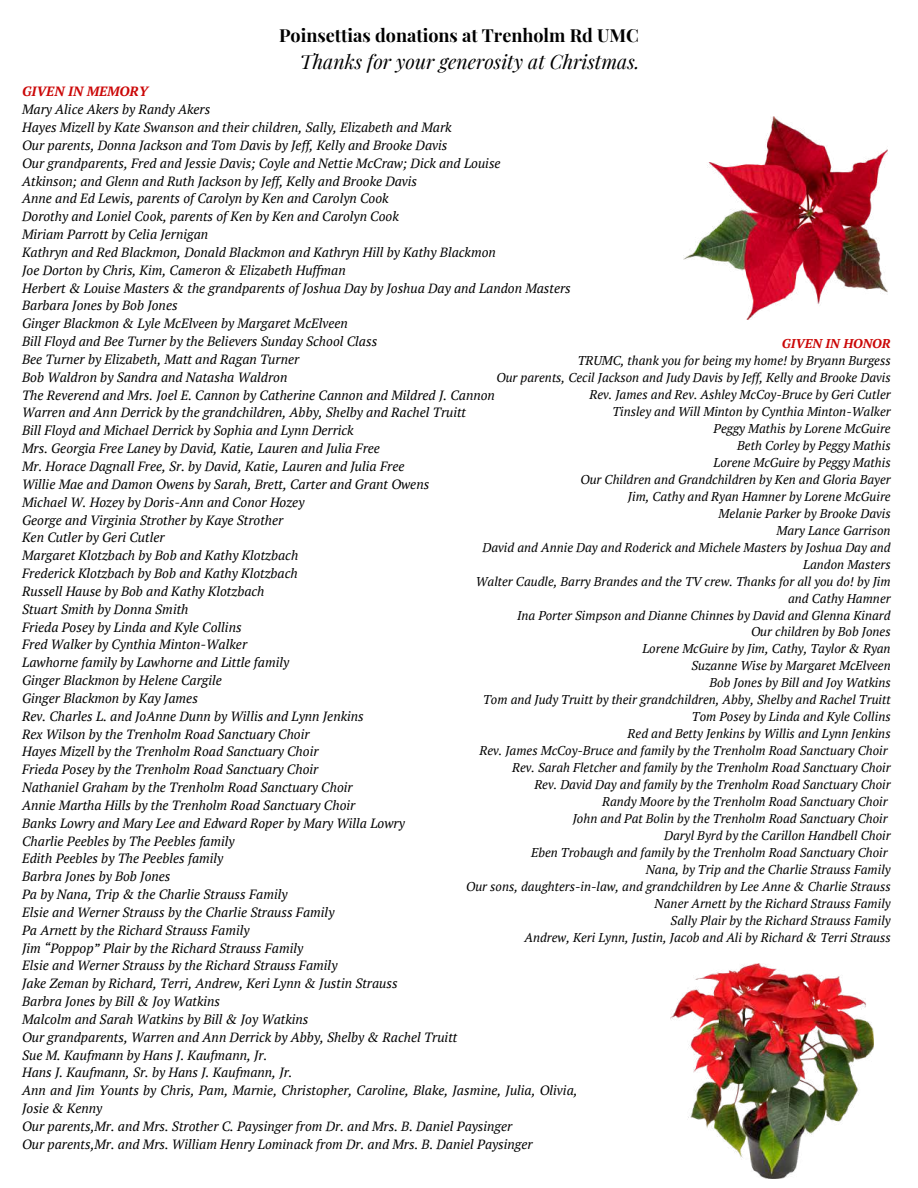
<style>
.page{position:relative;width:918px;height:1188px;background:#fff}
.page>*{position:absolute;margin:0;border:0;box-sizing:border-box;transform-origin:0 0}
.t1{font:italic 19.5px "Playfair Display";color:#000}
.t2{font:700 18px "Playfair Display";color:#000}
.t3{font:italic 13.35px/17.9px "PT Serif";color:#000}
.t4{font:italic 700 13.35px "PT Serif";color:#cb0606}
.t5{font:italic 12.75px/17px "PT Serif";color:#000;text-align:right}
.t6{font:italic 700 12.75px "PT Serif";color:#cb0606}
</style>
<div class="page">
<img style="left:684px;top:116px;width:203px;height:204px">
<img style="left:670px;top:964px;width:204px;height:215px">
<h2 class="t2" style="left:279px;top:22px;width:361px">Poinsettias donations at Trenholm Rd UMC</h2>
<h1 class="t1" style="left:300px;top:48px;width:341px">Thanks for your generosity at Christmas.</h1>
<p class="t4" style="left:22px;top:83px;width:128px">GIVEN IN MEMORY</p>
<p class="t3" style="left:22px;top:100px;width:557px">Mary Alice Akers by Randy Akers<br>Hayes Mizell by Kate Swanson and their children, Sally, Elizabeth and Mark<br>Our parents, Donna Jackson and Tom Davis by Jeff, Kelly and Brooke Davis<br>Our grandparents, Fred and Jessie Davis; Coyle and Nettie McCraw; Dick and Louise<br>Atkinson; and Glenn and Ruth Jackson by Jeff, Kelly and Brooke Davis<br>Anne and Ed Lewis, parents of Carolyn by Ken and Carolyn Cook<br>Dorothy and Loniel Cook, parents of Ken by Ken and Carolyn Cook<br>Miriam Parrott by Celia Jernigan<br>Kathryn and Red Blackmon, Donald Blackmon and Kathryn Hill by Kathy Blackmon<br>Joe Dorton by Chris, Kim, Cameron &amp; Elizabeth Huffman<br>Herbert &amp; Louise Masters &amp; the grandparents of Joshua Day by Joshua Day and Landon Masters Barbara Jones by Bob Jones<br>Ginger Blackmon &amp; Lyle McElveen by Margaret McElveen<br>Bill Floyd and Bee Turner by the Believers Sunday School Class<br>Bee Turner by Elizabeth, Matt and Ragan Turner<br>Bob Waldron by Sandra and Natasha Waldron<br>The Reverend and Mrs. Joel E. Cannon by Catherine Cannon and Mildred J. Cannon<br>Warren and Ann Derrick by the grandchildren, Abby, Shelby and Rachel Truitt<br>Bill Floyd and Michael Derrick by Sophia and Lynn Derrick<br>Mrs. Georgia Free Laney by David, Katie, Lauren and Julia Free<br>Mr. Horace Dagnall Free, Sr. by David, Katie, Lauren and Julia Free<br>Willie Mae and Damon Owens by Sarah, Brett, Carter and Grant Owens<br>Michael W. Hozey by Doris-Ann and Conor Hozey<br>George and Virginia Strother by Kaye Strother<br>Ken Cutler by Geri Cutler<br>Margaret Klotzbach by Bob and Kathy Klotzbach<br>Frederick Klotzbach by Bob and Kathy Klotzbach<br>Russell Hause by Bob and Kathy Klotzbach<br>Stuart Smith by Donna Smith<br>Frieda Posey by Linda and Kyle Collins<br>Fred Walker by Cynthia Minton-Walker<br>Lawhorne family by Lawhorne and Little family<br>Ginger Blackmon by Helene Cargile<br>Ginger Blackmon by Kay James<br>Rev. Charles L. and JoAnne Dunn by Willis and Lynn Jenkins<br>Rex Wilson by the Trenholm Road Sanctuary Choir<br>Hayes Mizell by the Trenholm Road Sanctuary Choir<br>Frieda Posey by the Trenholm Road Sanctuary Choir<br>Nathaniel Graham by the Trenholm Road Sanctuary Choir<br>Annie Martha Hills by the Trenholm Road Sanctuary Choir<br>Banks Lowry and Mary Lee and Edward Roper by Mary Willa Lowry<br>Charlie Peebles by The Peebles family<br>Edith Peebles by The Peebles family<br>Barbra Jones by Bob Jones<br>Pa by Nana, Trip &amp; the Charlie Strauss Family<br>Elsie and Werner Strauss by the Charlie Strauss Family<br>Pa Arnett by the Richard Strauss Family<br>Jim “Poppop” Plair by the Richard Strauss Family<br>Elsie and Werner Strauss by the Richard Strauss Family<br>Jake Zeman by Richard, Terri, Andrew, Keri Lynn &amp; Justin Strauss<br>Barbra Jones by Bill &amp; Joy Watkins<br>Malcolm and Sarah Watkins by Bill &amp; Joy Watkins<br>Our grandparents, Warren and Ann Derrick by Abby, Shelby &amp; Rachel Truitt<br>Sue M. Kaufmann by Hans J. Kaufmann, Jr.<br>Hans J. Kaufmann, Sr. by Hans J. Kaufmann, Jr.<br>Ann and Jim Younts by Chris, Pam, Marnie, Christopher, Caroline, Blake, Jasmine, Julia, Olivia, Josie &amp; Kenny<br>Our parents,Mr. and Mrs. Strother C. Paysinger from Dr. and Mrs. B. Daniel Paysinger<br>Our parents,Mr. and Mrs. William Henry Lominack from Dr. and Mrs. B. Daniel Paysinger</p>
<p class="t6" style="left:782px;top:335px;width:110px">GIVEN IN HONOR</p>
<p class="t5" style="left:466px;top:351px;width:426px">TRUMC, thank you for being my home! by Bryann Burgess<br>Our parents, Cecil Jackson and Judy Davis by Jeff, Kelly and Brooke Davis<br>Rev. James and Rev. Ashley McCoy-Bruce by Geri Cutler<br>Tinsley and Will Minton by Cynthia Minton-Walker<br>Peggy Mathis by Lorene McGuire<br>Beth Corley by Peggy Mathis<br>Lorene McGuire by Peggy Mathis<br>Our Children and Grandchildren by Ken and Gloria Bayer<br>Jim, Cathy and Ryan Hamner by Lorene McGuire<br>Melanie Parker by Brooke Davis<br>Mary Lance Garrison<br>David and Annie Day and Roderick and Michele Masters by Joshua Day and Landon Masters<br>Walter Caudle, Barry Brandes and the TV crew. Thanks for all you do! by Jim and Cathy Hamner<br>Ina Porter Simpson and Dianne Chinnes by David and Glenna Kinard<br>Our children by Bob Jones<br>Lorene McGuire by Jim, Cathy, Taylor &amp; Ryan<br>Suzanne Wise by Margaret McElveen<br>Bob Jones by Bill and Joy Watkins<br>Tom and Judy Truitt by their grandchildren, Abby, Shelby and Rachel Truitt Tom Posey by Linda and Kyle Collins<br>Red and Betty Jenkins by Willis and Lynn Jenkins<br>Rev. James McCoy-Bruce and family by the Trenholm Road Sanctuary Choir Rev. Sarah Fletcher and family by the Trenholm Road Sanctuary Choir<br>Rev. David Day and family by the Trenholm Road Sanctuary Choir<br>Randy Moore by the Trenholm Road Sanctuary Choir<br>John and Pat Bolin by the Trenholm Road Sanctuary Choir<br>Daryl Byrd by the Carillon Handbell Choir<br>Eben Trobaugh and family by the Trenholm Road Sanctuary Choir<br>Nana, by Trip and the Charlie Strauss Family<br>Our sons, daughters-in-law, and grandchildren by Lee Anne &amp; Charlie Strauss Naner Arnett by the Richard Strauss Family<br>Sally Plair by the Richard Strauss Family<br>Andrew, Keri Lynn, Justin, Jacob and Ali by Richard &amp; Terri Strauss</p>
</div>
